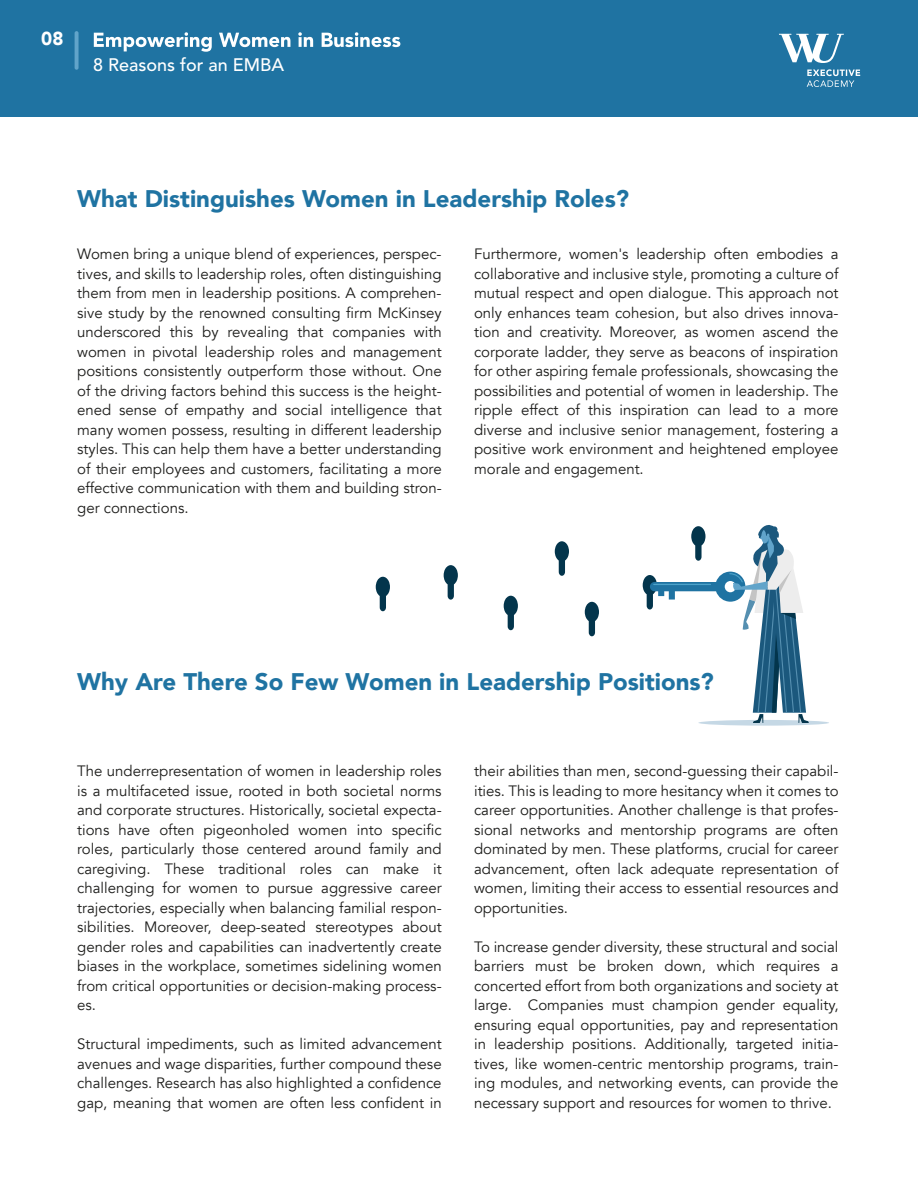
<style>
.page{position:relative;width:918px;height:1188px;background:#fff}
.page>*{position:absolute;margin:0;border:0;box-sizing:border-box;transform-origin:0 0}
.t1{font:900 24px "Avenir";color:#1f73a2}
.t2{font:900 18.75px "Avenir";color:#fff}
.t3{font:500 18px "Avenir LT Std";color:#fff}
.t4{font:15px/19.5px "Avenir";color:#1d1d1b;text-align:justify}
</style>
<div class="page">
<div style="left:0;top:0;width:918px;height:116px;background:#1f73a2"></div>
<svg style="left:779px;top:34px;width:81px;height:53px"></svg>
<svg style="left:219px;top:33px;width:71px;height:14px"></svg>
<svg style="left:298px;top:32px;width:15px;height:15px"></svg>
<svg style="left:322px;top:32px;width:78px;height:15px"></svg>
<svg style="left:93px;top:32px;width:119px;height:20px"></svg>
<svg style="left:75px;top:31px;width:4px;height:39px"></svg>
<svg style="left:698px;top:720px;width:131px;height:6px"></svg>
<svg style="left:643px;top:525px;width:166px;height:198px"></svg>
<svg style="left:585px;top:602px;width:14px;height:34px"></svg>
<svg style="left:555px;top:541px;width:14px;height:35px"></svg>
<svg style="left:444px;top:565px;width:14px;height:35px"></svg>
<svg style="left:376px;top:577px;width:14px;height:34px"></svg>
<svg style="left:504px;top:596px;width:14px;height:34px"></svg>
<p class="t2" style="left:41px;top:23px;width:24px">08</p>
<p class="t3" style="left:93px;top:55px;width:193px">8 Reasons for an EMBA</p>
<h1 class="t1" style="left:77px;top:179px;width:553px">What Distinguishes Women in Leadership Roles?</h1>
<p class="t4" style="left:77px;top:244px;width:366px">Women bring a unique blend of experiences, perspec&shy;tives, and skills to leadership roles, often distinguishing them from men in leadership positions. A comprehen&shy;sive study by the renowned consulting firm McKinsey underscored this by revealing that companies with women in pivotal leadership roles and management positions consistently outperform those without. One of the driving factors behind this success is the height&shy;ened sense of empathy and social intelligence that many women possess, resulting in different leadership styles. This can help them have a better understanding of their employees and customers, facilitating a more effective communication with them and building stron&shy;ger connections.</p>
<p class="t4" style="left:474px;top:244px;width:366px">Furthermore, women's leadership often embodies a collaborative and inclusive style, promoting a culture of mutual respect and open dialogue. This approach not only enhances team cohesion, but also drives innova&shy;tion and creativity. Moreover, as women ascend the corporate ladder, they serve as beacons of inspiration for other aspiring female professionals, showcasing the possibilities and potential of women in leadership. The ripple effect of this inspiration can lead to a more diverse and inclusive senior management, fostering a positive work environment and heightened employee morale and engagement.</p>
<h1 class="t1" style="left:77px;top:661px;width:638px">Why Are There So Few Women in Leadership Positions?</h1>
<p class="t4" style="left:77px;top:762px;width:366px">The underrepresentation of women in leadership roles is a multifaceted issue, rooted in both societal norms and corporate structures. Historically, societal expecta&shy;tions have often pigeonholed women into specific roles, particularly those centered around family and caregiving. These traditional roles can make it challenging for women to pursue aggressive career trajectories, especially when balancing familial respon&shy;sibilities. Moreover, deep-seated stereotypes about gender roles and capabilities can inadvertently create biases in the workplace, sometimes sidelining women from critical opportunities or decision-making process&shy;es.</p>
<p class="t4" style="left:77px;top:1035px;width:366px">Structural impediments, such as limited advancement avenues and wage disparities, further compound these challenges. Research has also highlighted a confidence gap, meaning that women are often less confident in</p>
<p class="t4" style="left:474px;top:762px;width:366px">their abilities than men, second-guessing their capabil&shy;ities. This is leading to more hesitancy when it comes to career opportunities. Another challenge is that profes&shy;sional networks and mentorship programs are often dominated by men. These platforms, crucial for career advancement, often lack adequate representation of women, limiting their access to essential resources and opportunities.</p>
<p class="t4" style="left:474px;top:937px;width:366px">To increase gender diversity, these structural and social barriers must be broken down, which requires a concerted effort from both organizations and society at large. Companies must champion gender equality, ensuring equal opportunities, pay and representation in leadership positions. Additionally, targeted initia&shy;tives, like women-centric mentorship programs, train&shy;ing modules, and networking events, can provide the necessary support and resources for women to thrive.</p>
</div>
